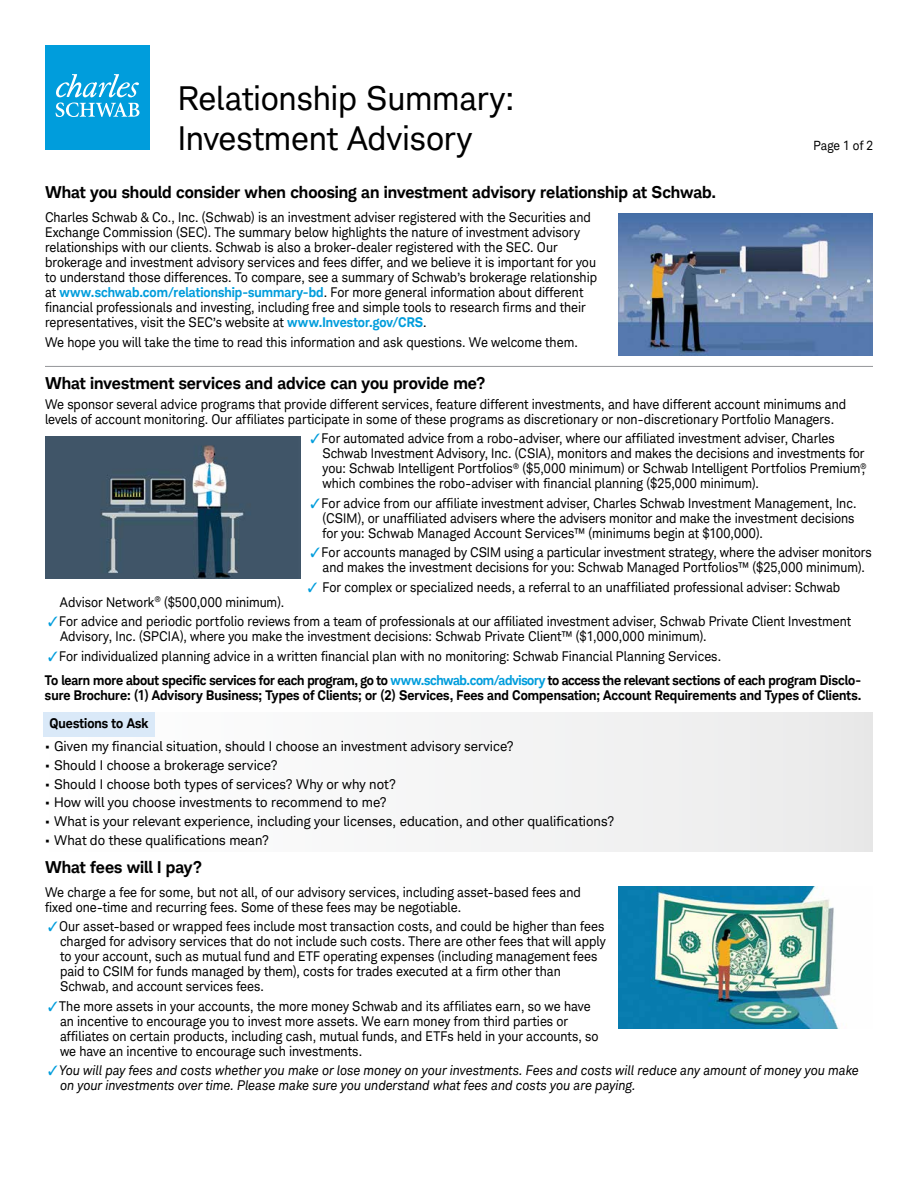
<style>
.page{position:relative;width:918px;height:1188px;background:#fff}
.page>*{position:absolute;margin:0;border:0;box-sizing:border-box;transform-origin:0 0}
.t1{font:33px/39.6px "Charles Modern";letter-spacing:-.005em;color:#000}
.t2{font:700 16.5px "Charles Modern";color:#000}
.t3{font:13.5px/15px "Charles Modern";color:#000;scale:.95 1}
.t4{font:13.5px "Charles Modern";color:#000}
.t5{font:italic 13.5px/15px "Charles Modern";color:#000;scale:.95 1}
.t6{font:700 13.5px/28.2px "Charles Modern";letter-spacing:.005em;color:#000;scale:.95 1}
.t7{font:12.75px "Charles Modern";letter-spacing:.005em;color:#000;scale:.95 1}
.s1{font-weight:700;color:#009ddc}
.s2{color:#009ddc}
.s3{font-weight:700}
</style>
<div class="page">
<div style="left:45px;top:712px;width:828px;height:139px;background:#f5f5f5"></div>
<div style="left:45px;top:45px;width:105px;height:105px;background:#009ddc"></div>
<svg style="left:55px;top:74px;width:85px;height:43px"></svg>
<hr style="left:45px;top:366px;width:828px;height:1px;background:#939598">
<div style="left:44px;top:712px;width:111px;height:25px;background:#dae9f8"></div>
<img style="left:618px;top:213px;width:255px;height:143px">
<img style="left:45px;top:436px;width:255px;height:143px">
<img style="left:618px;top:886px;width:221px;height:143px">
<h1 class="t1" style="left:178px;top:79px;width:338px">Relationship Summary:<br>Investment Advisory</h1>
<p class="t7" style="left:813px;top:138px;width:64px">Page 1 of 2</p>
<p class="t2" style="left:45px;top:182px;width:673px">What you should consider when choosing an investment advisory relationship at Schwab.</p>
<p class="t3" style="left:45px;top:210px;width:583px">Charles Schwab &amp; Co., Inc. (Schwab) is an investment adviser registered with the Securities and Exchange Commission (SEC). The summary below highlights the nature of investment advisory relationships with our clients. Schwab is also a broker-dealer registered with the SEC. Our brokerage and investment advisory services and fees differ, and we believe it is important for you to understand those differences. To compare, see a summary of Schwab’s brokerage relationship at <span class="s1">www.schwab.com/relationship-summary-bd</span>. For more general information about different financial professionals and investing, including free and simple tools to research firms and their representatives, visit the SEC’s website at <span class="s1">www.Investor.gov/CRS</span>.</p>
<p class="t3" style="left:45px;top:334px;width:562px">We hope you will take the time to read this information and ask questions. We welcome them.</p>
<p class="t2" style="left:45px;top:373px;width:442px">What investment services and advice can you provide me?</p>
<p class="t3" style="left:45px;top:396px;width:845px">We sponsor several advice programs that provide different services, feature different investments, and have different account minimums and levels of account monitoring. Our affiliates participate in some of these programs as discretionary or non-discretionary Portfolio Managers.</p>
<p class="t3" style="left:322px;top:431px;width:574px;text-indent:-12px"><span class="s2">✓</span>For automated advice from a robo-adviser, where our affiliated investment adviser, Charles Schwab Investment Advisory, Inc. (CSIA), monitors and makes the decisions and investments for you: Schwab Intelligent Portfolios<sup>®</sup> ($5,000 minimum) or Schwab Intelligent Portfolios Premium<sup>®</sup>, which combines the robo-adviser with financial planning ($25,000 minimum).</p>
<p class="t3" style="left:322px;top:495px;width:564px;text-indent:-12px"><span class="s2">✓</span>For advice from our affiliate investment adviser, Charles Schwab Investment Management, Inc. (CSIM), or unaffiliated advisers where the advisers monitor and make the investment decisions for you: Schwab Managed Account Services™ (minimums begin at $100,000).</p>
<p class="t3" style="left:310px;top:545px;width:592px;text-align:center"><span class="s2">✓</span>For accounts managed by CSIM using a particular investment strategy, where the adviser monitors and makes the investment decisions for you: Schwab Managed Portfolios™ ($25,000 minimum).</p>
<p class="t3" style="left:308px;top:579px;width:562px"><span class="s2">✓</span> For complex or specialized needs, a referral to an unaffiliated professional adviser: Schwab</p>
<p class="t3" style="left:60px;top:594px;width:237px">Advisor Network<sup>®</sup> ($500,000 minimum).</p>
<p class="t3" style="left:60px;top:614px;width:834px;text-indent:-12px"><span class="s2">✓</span>For advice and periodic portfolio reviews from a team of professionals at our affiliated investment adviser, Schwab Private Client Investment<br>Advisory, Inc. (SPCIA), where you make the investment decisions: Schwab Private Client™ ($1,000,000 minimum).</p>
<p class="t3" style="left:45px;top:644px;width:861px;line-height:24px"><span class="s2">✓</span>For individualized planning advice in a written financial plan with no monitoring: Schwab Financial Planning Services.<br><span class="s3">To learn more about specific services for each program, go to</span> <span class="s1">www.schwab.com/advisory</span> <span class="s3">to access the relevant sections of each program Disclo-</span></p>
<p class="t6" style="left:50px;top:681px;width:856px;text-indent:-5px">sure Brochure: (1) Advisory Business; Types of Clients; or (2) Services, Fees and Compensation; Account Requirements and Types of Clients.<br>Questions to Ask</p>
<p class="t4" style="left:45px;top:738px;width:470px">• Given my financial situation, should I choose an investment advisory service?</p>
<p class="t4" style="left:45px;top:757px;width:234px">• Should I choose a brokerage service?</p>
<p class="t4" style="left:45px;top:776px;width:353px">• Should I choose both types of services? Why or why not?</p>
<p class="t4" style="left:45px;top:795px;width:343px">• How will you choose investments to recommend to me?</p>
<p class="t4" style="left:45px;top:813px;width:571px">• What is your relevant experience, including your licenses, education, and other qualifications?</p>
<p class="t4" style="left:45px;top:832px;width:225px">• What do these qualifications mean?</p>
<p class="t2" style="left:45px;top:857px;width:159px">What fees will I pay?</p>
<p class="t3" style="left:45px;top:884px;width:566px">We charge a fee for some, but not all, of our advisory services, including asset-based fees and fixed one-time and recurring fees. Some of these fees may be negotiable.</p>
<p class="t3" style="left:60px;top:919px;width:576px;text-indent:-12px"><span class="s2">✓</span>Our asset-based or wrapped fees include most transaction costs, and could be higher than fees charged for advisory services that do not include such costs. There are other fees that will apply to your account, such as mutual fund and ETF operating expenses (including management fees paid to CSIM for funds managed by them), costs for trades executed at a firm other than Schwab, and account services fees.</p>
<p class="t3" style="left:60px;top:998px;width:569px;text-indent:-12px"><span class="s2">✓</span>The more assets in your accounts, the more money Schwab and its affiliates earn, so we have an incentive to encourage you to invest more assets. We earn money from third parties or affiliates on certain products, including cash, mutual funds, and ETFs held in your accounts, so we have an incentive to encourage such investments.</p>
<p class="t5" style="left:60px;top:1063px;width:842px;text-indent:-12px"><span class="s2">✓</span>You will pay fees and costs whether you make or lose money on your investments. Fees and costs will reduce any amount of money you make on your investments over time. Please make sure you understand what fees and costs you are paying.</p>
</div>
